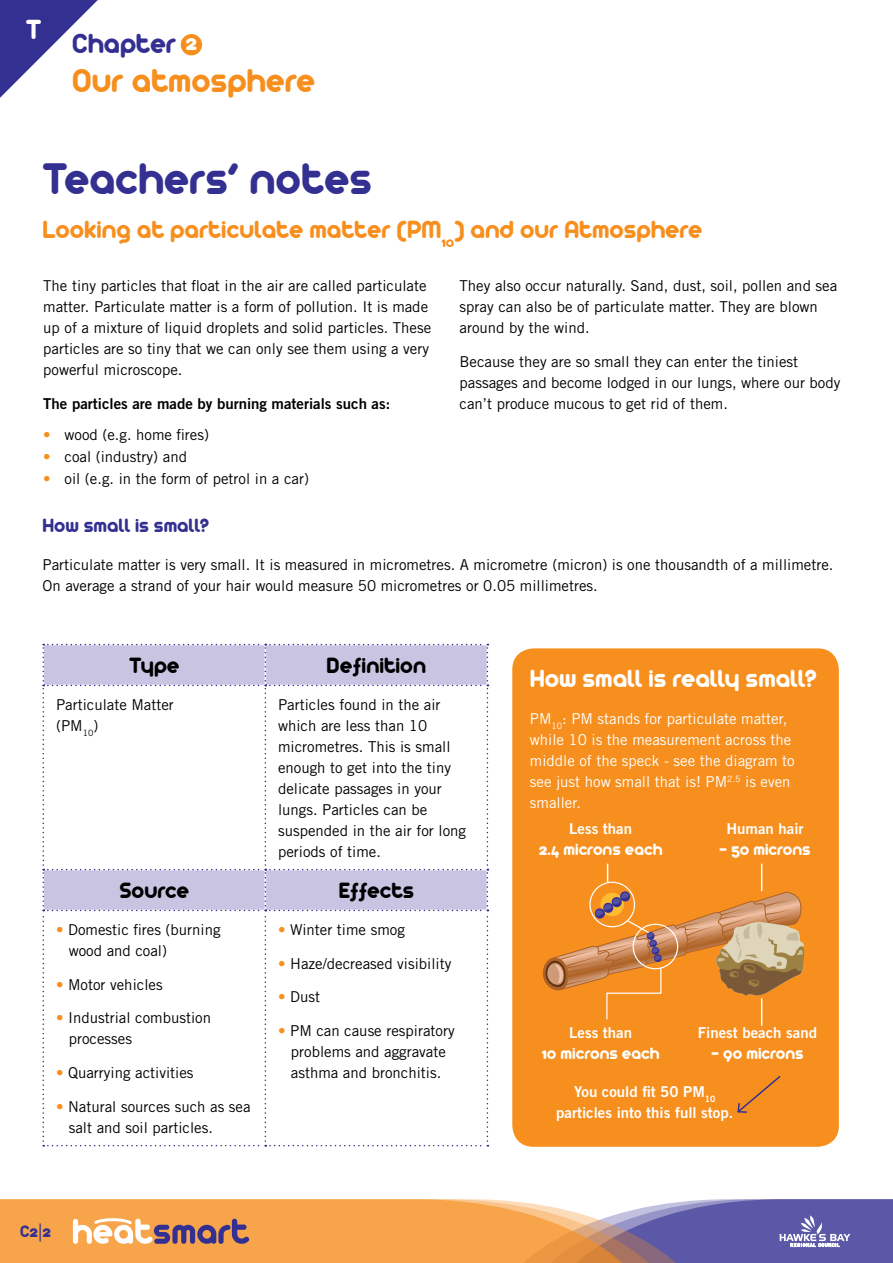
<style>
.page{position:relative;width:893px;height:1263px;background:#fff}
.page>*{position:absolute;margin:0;border:0;box-sizing:border-box;transform-origin:0 0}
.t1{font:48px "Arista 2.0";color:#333092}
.t2{font:36px "Arista 2.0";color:#f78f1e}
.t3{font:30px "Arista 2.0";color:#333092}
.t4{font:30px "Arista 2.0";color:#fff}
.t5{font:27px "Arista 2.0";color:#f78f1e}
.t6{font:27px "Arista 2.0";color:#fff}
.t7{font:24.45px "Arista 2.0";color:#fff}
.t8{font:24px "Arista 2.0";color:#000}
.t9{font:21px "Arista 2.0";color:#333092}
.t10{font:18px "Arista 2.0";color:#fff}
.t11{font:18px "Arista 2.0";color:#333092}
.t12{font:15px/21px "Trade Gothic";color:#000}
.t13{font:15px/21px "Trade Gothic";color:#fff}
.t14{font:15px/21px "Trade Gothic Bold Two";color:#fff;text-align:center}
.t15{font:15px "Trade Gothic Bold Two";color:#000}
.s1{color:#f78f1e}
.s2{font-family:"Myriad Pro"}
</style>
<div class="page">
<svg style="left:0;top:1199px;width:893px;height:64px;background:#c89373"></svg>
<div style="left:181px;top:34px;width:21px;height:21px;background:#f78f1e;border-radius:50%"></div>
<svg style="left:43px;top:644px;width:445px;height:502px"></svg>
<div style="left:512px;top:648px;width:327px;height:499px;background:#f78f1e;border-radius:21px"></div>
<svg style="left:737px;top:1076px;width:44px;height:37px"></svg>
<svg style="left:543px;top:864px;width:262px;height:162px"></svg>
<svg style="left:0;top:0;width:98px;height:98px"></svg>
<h3 class="t4" style="left:26px;top:11px;width:17px">T</h3>
<h3 class="t3" style="left:72px;top:25px;width:105px">Chapter</h3>
<h2 class="t2" style="left:72px;top:59px;width:244px">Our atmosphere</h2>
<h3 class="t7" style="left:185px;top:28px;width:13px">2</h3>
<h1 class="t1" style="left:43px;top:150px;width:331px">Teachers’ notes</h1>
<h3 class="t5" style="left:43px;top:213px;width:661px">Looking at particulate matter (PM<sub>10</sub>) and our Atmosphere</h3>
<p class="t12" style="left:43px;top:275px;width:389px">The tiny particles that float in the air are called particulate matter. Particulate matter is a form of pollution. It is made up of a mixture of liquid droplets and solid particles. These particles are so tiny that we can only see them using a very powerful microscope.</p>
<p class="t15" style="left:43px;top:395px;width:349px">The particles are made by burning materials such as:</p>
<p class="t12" style="left:43px;top:424px;width:167px"><span class="s1">•</span> wood (e.g. home fires)</p>
<p class="t12" style="left:43px;top:446px;width:145px"><span class="s1">•</span> coal (industry) and</p>
<p class="t12" style="left:43px;top:468px;width:267px"><span class="s1">•</span> oil (e.g. in the form of petrol in a car)</p>
<p class="t12" style="left:460px;top:275px;width:379px">They also occur naturally. Sand, dust, soil, pollen and sea spray can also be of particulate matter. They are blown around by the wind.</p>
<p class="t12" style="left:460px;top:351px;width:382px">Because they are so small they can enter the tiniest passages and become lodged in our lungs, where our body can’t produce mucous to get rid of them.</p>
<h3 class="t9" style="left:43px;top:513px;width:168px">How small is small?</h3>
<p class="t12" style="left:43px;top:554px;width:792px">Particulate matter is very small. It is measured in micrometres. A micrometre (micron) is one thousandth of a millimetre.<br>On average a strand of your hair would measure 50 micrometres or 0.05 millimetres.</p>
<h3 class="t8" style="left:129px;top:650px;width:52px">Type</h3>
<h3 class="t8" style="left:327px;top:650px;width:101px">Definition</h3>
<p class="t12" style="left:56px;top:694px;width:119px">Particulate Matter (PM<sub>10</sub>)</p>
<p class="t12" style="left:278px;top:694px;width:189px">Particles found in the air which are less than 10 micrometres. This is small enough to get into the tiny delicate passages in your lungs. Particles can be suspended in the air for long periods of time.</p>
<h3 class="t8" style="left:119px;top:875px;width:71px">Source</h3>
<h3 class="t8" style="left:339px;top:875px;width:77px">Effects</h3>
<p class="t12" style="left:69px;top:919px;width:153px;text-indent:-13px"><span class="s1">•</span> Domestic fires (burning wood and coal)</p>
<p class="t12" style="left:56px;top:973px;width:108px"><span class="s1">•</span> Motor vehicles</p>
<p class="t12" style="left:69px;top:1007px;width:144px;text-indent:-13px"><span class="s1">•</span> Industrial combustion processes</p>
<p class="t12" style="left:56px;top:1062px;width:139px"><span class="s1">•</span> Quarrying activities</p>
<p class="t12" style="left:69px;top:1096px;width:183px;text-indent:-13px"><span class="s1">•</span> Natural sources such as sea salt and soil particles.</p>
<p class="t12" style="left:278px;top:919px;width:128px"><span class="s1">•</span> Winter time smog</p>
<p class="t12" style="left:278px;top:952px;width:175px"><span class="s1">•</span> Haze/decreased visibility</p>
<p class="t12" style="left:278px;top:986px;width:44px"><span class="s1">•</span> Dust</p>
<p class="t12" style="left:278px;top:1020px;width:178px;text-align:center"><span class="s1">•</span> PM can cause respiratory problems and aggravate asthma and bronchitis.</p>
<p class="t11" style="left:20px;top:1220px;width:33px">C2<span class="s2">|</span>2</p>
<h3 class="t6" style="left:530px;top:662px;width:288px">How small is really small?</h3>
<p class="t13" style="left:530px;top:707px;width:266px">PM<sub>10</sub>: PM stands for particulate matter, while 10 is the measurement across the middle of the speck - see the diagram to see just how small that is! PM<sup>2.5</sup> is even smaller.</p>
<p class="t14" style="left:569px;top:818px;width:64px">Less than</p>
<p class="t10" style="left:539px;top:838px;width:125px">2.4 microns each</p>
<p class="t14" style="left:726px;top:818px;width:79px">Human hair</p>
<p class="t10" style="left:719px;top:838px;width:93px">- 50 microns</p>
<p class="t14" style="left:698px;top:1022px;width:121px">Finest beach sand</p>
<p class="t10" style="left:711px;top:1042px;width:94px">- 90 microns</p>
<p class="t14" style="left:569px;top:1022px;width:64px">Less than</p>
<p class="t10" style="left:542px;top:1042px;width:119px">10 microns each</p>
<p class="t14" style="left:556px;top:1081px;width:179px">You could fit 50 PM<sub>10 </sub>particles into this full stop.</p>
</div>
